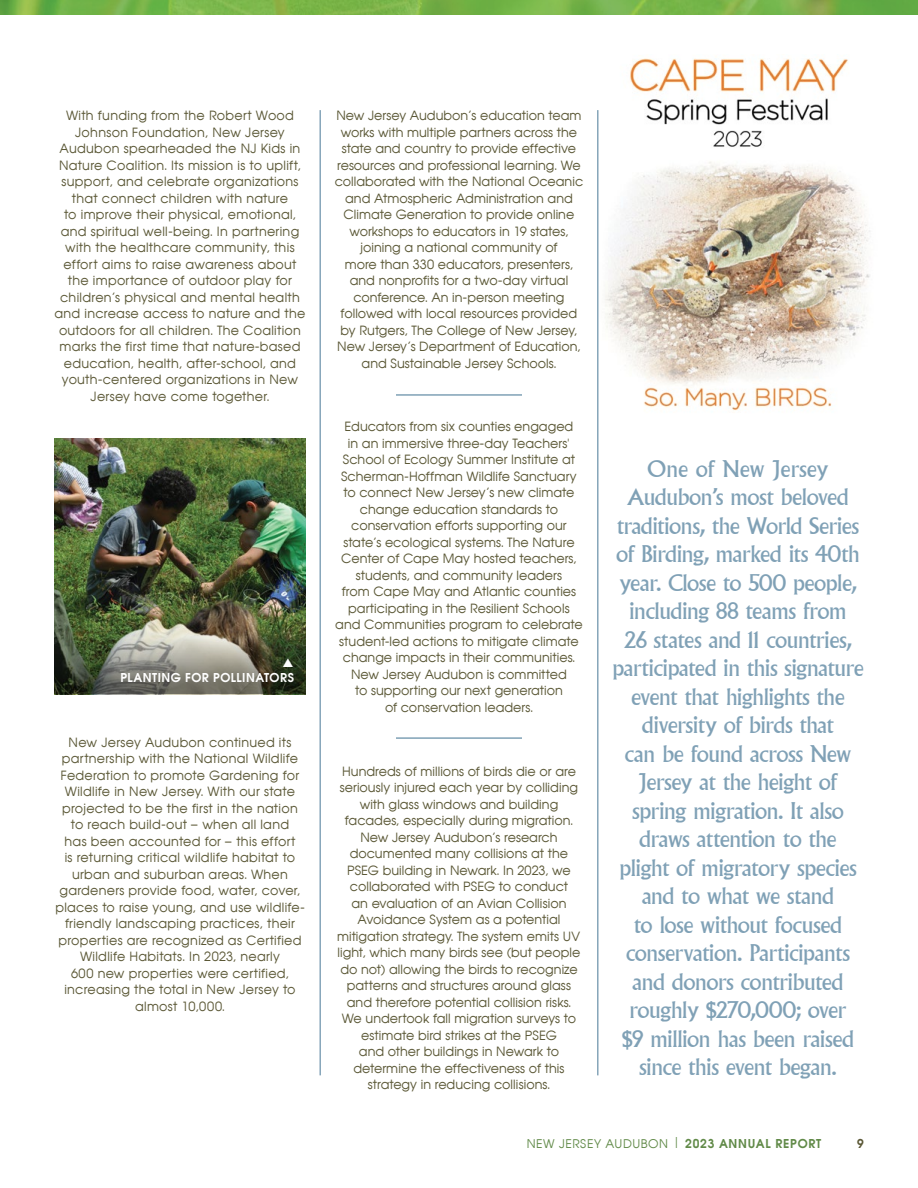
<style>
.page{position:relative;width:918px;height:1188px;background:#fff}
.page>*{position:absolute;margin:0;border:0;box-sizing:border-box;transform-origin:0 0}
.Body___Avian_Reg_9pt{font:22.5px/28.5px "Albertus";letter-spacing:-.035em;color:#80a1b6;text-align:center}
.BODY_-_Avian_Reg_9pt{font:12.75px/16.5px "Avian";letter-spacing:.005em;color:#5b5836;text-align:center}
.t1{font:12px "Avian";letter-spacing:.05em;color:#618a48}
.t2{font:700 12px "Avian";letter-spacing:.035em;color:#fff}
.t3{font:700 12px "Avian";color:#5b5836}
.s1{font-size:15px}
.s2{font-weight:700}
</style>
<div class="page">
<hr style="left:0;top:1075px;width:1px;height:113px;background:#000">
<hr style="left:0;top:0;width:1px;height:627px;background:#000">
<hr style="left:0;top:622px;width:1px;height:504px;background:#000">
<hr style="left:0;top:673px;width:1px;height:402px;background:#5b5836">
<img style="left:0;top:0;width:918px;height:15px">
<svg style="left:0;top:90px;width:1px;height:475px"></svg>
<img style="left:54px;top:438px;width:252px;height:200px">
<img style="left:605px;top:58px;width:265px;height:353px">
<hr style="left:597px;top:110px;width:2px;height:965px;background:#80a1b6">
<hr style="left:319px;top:110px;width:2px;height:965px;background:#80a1b6">
<hr style="left:396px;top:394px;width:126px;height:2px;background:#80a1b6">
<hr style="left:396px;top:737px;width:126px;height:2px;background:#80a1b6">
<svg style="left:54px;top:638px;width:252px;height:56px;background:#6b6e5f"></svg>
<svg style="left:283px;top:658px;width:10px;height:9px"></svg>
<p class="BODY_-_Avian_Reg_9pt" style="left:55px;top:107px;width:252px">With funding from the Robert Wood Johnson Foundation, New Jersey Audubon spearheaded the NJ Kids in Nature Coalition. Its mission is to uplift, support, and celebrate organizations that connect children with nature<br>to improve their physical, emotional, and spiritual well-being. In partnering with the healthcare community, this effort aims to raise awareness about the importance of outdoor play for children’s physical and mental health and increase access to nature and the outdoors for all children. The Coalition marks the first time that nature-based education, health, after-school, and youth-centered organizations in New Jersey have come together.</p>
<p class="t2" style="left:120px;top:670px;width:175px">PLANTING FOR POLLINATORS</p>
<p class="BODY_-_Avian_Reg_9pt" style="left:55px;top:734px;width:251px">New Jersey Audubon continued its partnership with the National Wildlife Federation to promote Gardening for Wildlife in New Jersey. With our state projected to be the first in the nation to reach build-out – when all land<br>has been accounted for – this effort<br>is returning critical wildlife habitat to urban and suburban areas. When gardeners provide food, water, cover, places to raise young, and use wildlife&shy;friendly landscaping practices, their properties are recognized as Certified Wildlife Habitats. In 2023, nearly<br>600 new properties were certified, increasing the total in New Jersey to almost 10,000.</p>
<p class="BODY_-_Avian_Reg_9pt" style="left:335px;top:107px;width:250px">New Jersey Audubon’s education team works with multiple partners across the state and country to provide effective resources and professional learning. We collaborated with the National Oceanic and Atmospheric Administration and Climate Generation to provide online workshops to educators in 19 states, joining a national community of<br>more than 330 educators, presenters, and nonprofits for a two-day virtual conference. An in-person meeting followed with local resources provided by Rutgers, The College of New Jersey, New Jersey’s Department of Education, and Sustainable Jersey Schools.</p>
<p class="BODY_-_Avian_Reg_9pt" style="left:335px;top:419px;width:249px">Educators from six counties engaged<br>in an immersive three-day Teachers' School of Ecology Summer Institute at Scherman-Hoffman Wildlife Sanctuary to connect New Jersey’s new climate change education standards to conservation efforts supporting our state’s ecological systems. The Nature Center of Cape May hosted teachers, students, and community leaders<br>from Cape May and Atlantic counties participating in the Resilient Schools and Communities program to celebrate student-led actions to mitigate climate change impacts in their communities.<br>New Jersey Audubon is committed<br>to supporting our next generation<br>of conservation leaders.</p>
<p class="BODY_-_Avian_Reg_9pt" style="left:337px;top:763px;width:245px">Hundreds of millions of birds die or are seriously injured each year by colliding with glass windows and building facades, especially during migration.<br>New Jersey Audubon’s research documented many collisions at the PSEG building in Newark. In 2023, we collaborated with PSEG to conduct<br>an evaluation of an Avian Collision Avoidance System as a potential mitigation strategy. The system emits UV light, which many birds see (but people do not) allowing the birds to recognize patterns and structures around glass and therefore potential collision risks.<br>We undertook fall migration surveys to estimate bird strikes at the PSEG<br>and other buildings in Newark to determine the effectiveness of this strategy in reducing collisions.</p>
<p class="Body___Avian_Reg_9pt" style="left:612px;top:455px;width:254px">One of New Jersey<br>Audubon’s most beloved traditions, the World Series of Birding, marked its 40th year. Close to 500 people, including 88 teams from<br>26 states and 11 countries, participated in this signature event that highlights the diversity of birds that<br>can be found across New<br>Jersey at the height of spring migration. It also draws attention to the plight of migratory species and to what we stand<br>to lose without focused conservation. Participants and donors contributed roughly $270,000; over<br>$9 million has been raised since this event began.</p>
<p class="t1" style="left:527px;top:1136px;width:296px">NEW JERSEY AUDUBON <span class="s1">|</span> <span class="s2">2023 ANNUAL REPORT</span></p>
<p class="t3" style="left:857px;top:1135px;width:8px">9</p>
</div>
